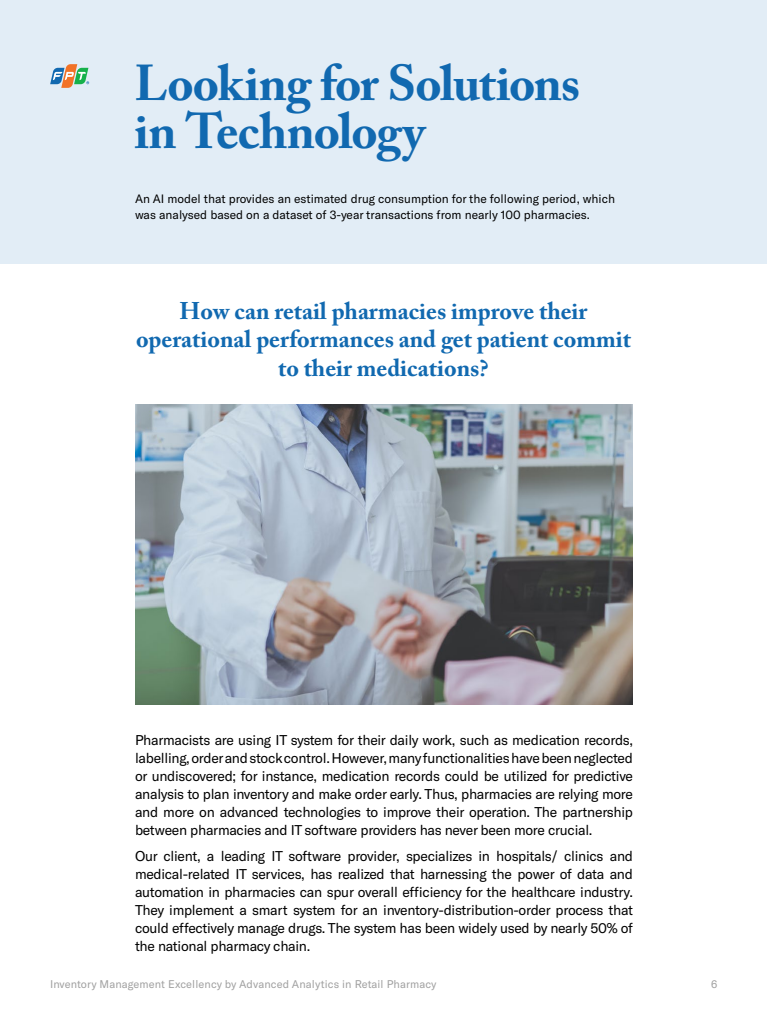
<style>
.page{position:relative;width:768px;height:1024px;background:#fff}
.page>*{position:absolute;margin:0;border:0;box-sizing:border-box;transform-origin:0 0}
.t1{font:700 50px/48px "Adobe Caslon Pro";letter-spacing:-.025em;color:#1169b0}
.t2{font:700 24px/28.8px "Adobe Caslon Pro";color:#1169b0;text-align:center}
.t3{font:14px/18px "GT America";letter-spacing:-.02em;color:#000;text-align:justify}
.t4{font:12px/16px "GT America";color:#000}
.t5{font:11px "GT America";letter-spacing:.01em;color:#a0a0a0}
</style>
<div class="page">
<div style="left:0;top:0;width:767px;height:264px;background:#e2edf6"></div>
<img style="left:135px;top:405px;width:498px;height:300px">
<svg style="left:50px;top:64px;width:39px;height:24px"></svg>
<h1 class="t1" style="left:134px;top:59px;width:447px">Looking for Solutions in Technology</h1>
<p class="t4" style="left:135px;top:190px;width:482px">An AI model that provides an estimated drug consumption for the following period, which was analysed based on a dataset of 3-year transactions from nearly 100 pharmacies.</p>
<h2 class="t2" style="left:136px;top:296px;width:496px">How can retail pharmacies improve their operational performances and get patient commit to their medications?</h2>
<p class="t3" style="left:135px;top:731px;width:500px">Pharmacists are using IT system for their daily work, such as medication records, labelling, order and stock control. However, many functionalities have been neglected or undiscovered; for instance, medication records could be utilized for predictive analysis to plan inventory and make order early. Thus, pharmacies are relying more and more on advanced technologies to improve their operation. The partnership between pharmacies and IT software providers has never been more crucial.</p>
<p class="t3" style="left:135px;top:847px;width:500px">Our client, a leading IT software provider, specializes in hospitals/ clinics and medical-related IT services, has realized that harnessing the power of data and automation in pharmacies can spur overall efficiency for the healthcare industry.<br>They implement a smart system for an inventory-distribution-order process that could effectively manage drugs. The system has been widely used by nearly 50% of the national pharmacy chain.</p>
<p class="t5" style="left:50px;top:978px;width:388px">Inventory Management Excellency by Advanced Analytics in Retail Pharmacy</p>
<p class="t5" style="left:711px;top:978px;width:8px">6</p>
</div>
